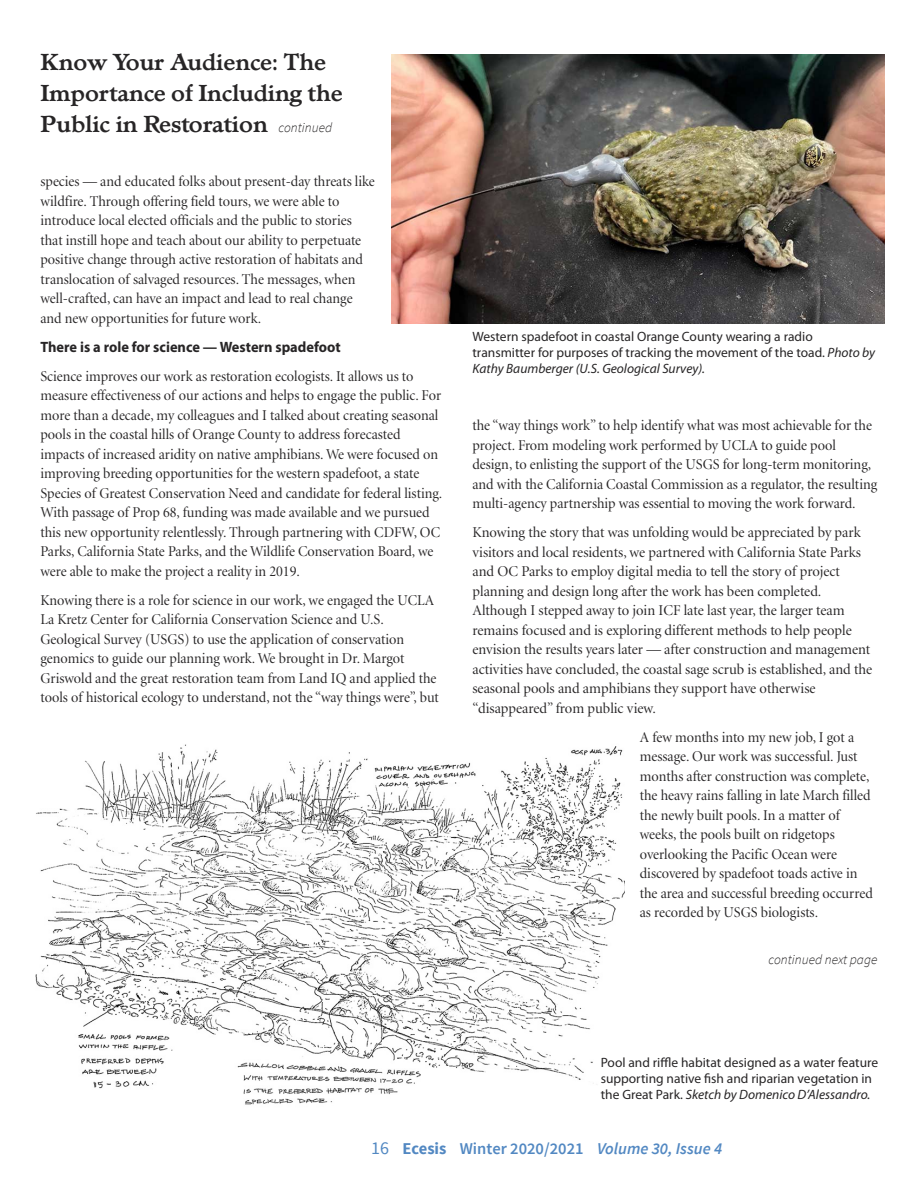
<style>
.page{position:relative;width:918px;height:1188px;background:#fff}
.page>*{position:absolute;margin:0;border:0;box-sizing:border-box;transform-origin:0 0}
.t1{font:700 24.3px/30.9px "TC Administer";color:#272526}
.t2{font:600 16.5px "Source Sans Pro";color:#5288c2}
.t3{font:15px/19.5px "Minion Display";color:#272526;scale:.96 1}
.t4{font:15px/19.5px "Minion Display";color:#272526}
.t5{font:700 15px "Myriad Pro";color:#272526;scale:.96 1}
.t6{font:13.5px/16.2px "Myriad Pro";color:#272526}
.t7{font:italic 300 13.5px "Source Sans Pro";color:#272526}
.s1{font-family:"Source Sans Pro";font-weight:300;font-style:italic;font-size:13.5px}
.s2{font-style:italic}
.s3{font-weight:400;font-size:18px}
.s4{font-weight:700}
</style>
<div class="page">
<img style="left:392px;top:54px;width:492px;height:270px">
<img style="left:35px;top:744px;width:590px;height:361px">
<h1 class="t1" style="left:41px;top:49px;width:304px">Know Your Audience: The<br>Importance of Including the<br>Public in Restoration <span class="s1">continued</span></h1>
<p class="t3" style="left:40px;top:173px;width:350px">species — and educated folks about present-day threats like wildfire. Through offering field tours, we were able to introduce local elected officials and the public to stories that instill hope and teach about our ability to perpetuate positive change through active restoration of habitats and translocation of salvaged resources. The messages, when well-crafted, can have an impact and lead to real change and new opportunities for future work.</p>
<p class="t5" style="left:40px;top:341px;width:314px">There is a role for science — Western spadefoot</p>
<p class="t3" style="left:40px;top:367px;width:420px">Science improves our work as restoration ecologists. It allows us to measure effectiveness of our actions and helps to engage the public. For more than a decade, my colleagues and I talked about creating seasonal pools in the coastal hills of Orange County to address forecasted impacts of increased aridity on native amphibians. We were focused on improving breeding opportunities for the western spadefoot, a state Species of Greatest Conservation Need and candidate for federal listing.<br>With passage of Prop 68, funding was made available and we pursued this new opportunity relentlessly. Through partnering with CDFW, OC Parks, California State Parks, and the Wildlife Conservation Board, we were able to make the project a reality in 2019.</p>
<p class="t3" style="left:40px;top:591px;width:416px">Knowing there is a role for science in our work, we engaged the UCLA La Kretz Center for California Conservation Science and U.S.<br>Geological Survey (USGS) to use the application of conservation genomics to guide our planning work. We brought in Dr. Margot Griswold and the great restoration team from Land IQ and applied the tools of historical ecology to understand, not the “way things were”, but</p>
<p class="t6" style="left:473px;top:329px;width:404px">Western spadefoot in coastal Orange County wearing a radio transmitter for purposes of tracking the movement of the toad. <span class="s2">Photo by<br>Kathy Baumberger (U.S. Geological Survey).</span></p>
<p class="t3" style="left:472px;top:417px;width:423px">the “way things work” to help identify what was most achievable for the project. From modeling work performed by UCLA to guide pool design, to enlisting the support of the USGS for long-term monitoring, and with the California Coastal Commission as a regulator, the resulting multi-agency partnership was essential to moving the work forward.</p>
<p class="t4" style="left:473px;top:524px;width:401px">Knowing the story that was unfolding would be appreciated by park visitors and local residents, we partnered with California State Parks and OC Parks to employ digital media to tell the story of project planning and design long after the work has been completed.<br>Although I stepped away to join ICF late last year, the larger team remains focused and is exploring different methods to help people envision the results years later — after construction and management activities have concluded, the coastal sage scrub is established, and the seasonal pools and amphibians they support have otherwise “disappeared” from public view.</p>
<p class="t3" style="left:640px;top:728px;width:244px">A few months into my new job, I got a message. Our work was successful. Just months after construction was complete, the heavy rains falling in late March filled the newly built pools. In a matter of weeks, the pools built on ridgetops overlooking the Pacific Ocean were discovered by spadefoot toads active in the area and successful breeding occurred as recorded by USGS biologists.</p>
<p class="t7" style="left:769px;top:950px;width:110px">continued next page</p>
<p class="t6" style="left:601px;top:1055px;width:279px">Pool and riffle habitat designed as a water feature supporting native fish and riparian vegetation in the Great Park. <span class="s2">Sketch by Domenico D’Alessandro.</span></p>
<p class="t2" style="left:371px;top:1138px;width:352px"><span class="s3">16</span> <span class="s4">Ecesis</span> Winter 2020/2021 <span class="s2">Volume 30, Issue 4</span></p>
</div>
